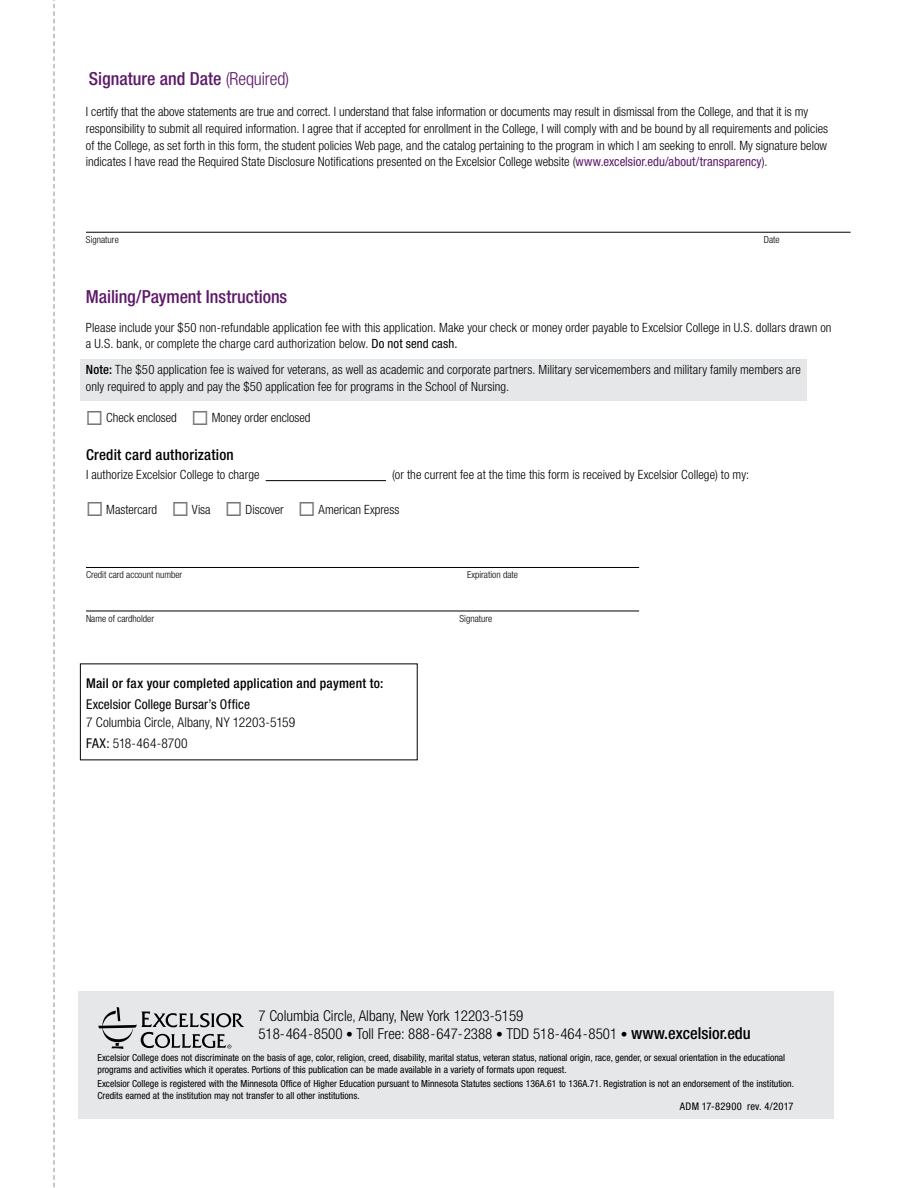
<style>
.page{position:relative;width:918px;height:1188px;background:#fff}
.page>*{position:absolute;margin:0;border:0;box-sizing:border-box;transform-origin:0 0}
.Level_1{font:500 condensed 18px "Helvetica Neue LT Std";letter-spacing:-.005em;color:#5d196a}
.Level_2{font:500 condensed 18px "Helvetica Neue LT Std";color:#5d196a}
.t1{font:300 condensed 15px/18px "Helvetica Neue LT Std";color:#000}
.Level_2-2{font:500 condensed 15px "Helvetica Neue LT Std";letter-spacing:.015em;color:#000}
.Level_2-3{font:300 condensed 13.5px "Helvetica Neue LT Std";color:#000}
.Level_2-4{font:500 condensed 13.5px "Helvetica Neue LT Std";letter-spacing:.02em;color:#000}
.Level_2-5{font:condensed 13.5px "Helvetica Neue LT Std";letter-spacing:.005em;color:#000}
.Level_2-6{font:300 condensed 12.75px/16.8px "Helvetica Neue LT Std";color:#000}
.Level_1-2{font:300 condensed 12.75px/16.5px "Helvetica Neue LT Std";letter-spacing:.005em;color:#000}
.Concentration_Area_o{font:condensed 10.5px "Helvetica Neue LT Std";letter-spacing:.025em;color:#000}
.t2{font:condensed 9.75px/12px "Helvetica Neue LT Std";color:#000}
.Rule_above_text{font:300 condensed 9.75px "Helvetica Neue LT Std";color:#000}
.s1{font-weight:300}
.s2{font-weight:400;color:#5d196a}
.s3{font-weight:400}
.s4{font-weight:500}
.s5{color:#77787b}
.s6{font-size:13.5px}
.s7{font-weight:500;font-size:16.5px}
</style>
<div class="page">
<hr style="left:86px;top:232px;width:765px;height:1px;background:#000">
<div style="left:80px;top:359px;width:727px;height:41px;background:#e6e7e8"></div>
<hr style="left:266px;top:480px;width:120px;height:1px;background:#000">
<hr style="left:86px;top:567px;width:553px;height:1px;background:#000">
<hr style="left:86px;top:611px;width:553px;height:1px;background:#000">
<svg style="left:53px;top:0;width:2px;height:1188px"></svg>
<div style="left:79px;top:992px;width:755px;height:127px;background:#e6e7e8"></div>
<svg style="left:98px;top:1007px;width:146px;height:42px"></svg>
<p class="Level_2" style="left:89px;top:68px;width:202px">Signature and Date <span class="s1">(Required)</span></p>
<p class="Level_2-6" style="left:86px;top:103px;width:744px">I certify that the above statements are true and correct. I understand that false information or documents may result in dismissal from the College, and that it is my responsibility to submit all required information. I agree that if accepted for enrollment in the College, I will comply with and be bound by all requirements and policies of the College, as set forth in this form, the student policies Web page, and the catalog pertaining to the program in which I am seeking to enroll. My signature below indicates I have read the Required State Disclosure Notifications presented on the Excelsior College website (<span class="s2">www.excelsior.edu/about/transparency</span>).</p>
<p class="Rule_above_text" style="left:86px;top:234px;width:34px">Signature</p>
<p class="Rule_above_text" style="left:764px;top:234px;width:17px">Date</p>
<p class="Level_1" style="left:86px;top:286px;width:203px">Mailing/Payment Instructions</p>
<p class="Level_2-6" style="left:86px;top:319px;width:747px">Please include your $50 non-refundable application fee with this application. Make your check or money order payable to Excelsior College in U.S. dollars drawn on a U.S. bank, or complete the charge card authorization below. <span class="s3">Do not send cash.</span></p>
<p class="Level_1-2" style="left:86px;top:361px;width:716px"><span class="s4">Note:</span> The $50 application fee is waived for veterans, as well as academic and corporate partners. Military servicemembers and military family members are only required to apply and pay the $50 application fee for programs in the School of Nursing.</p>
<p class="Level_2-6" style="left:86px;top:409px;width:226px"><span class="s5">◻</span> Check enclosed <span class="s5">◻</span> Money order enclosed</p>
<p class="Level_2-2" style="left:86px;top:446px;width:149px">Credit card authorization</p>
<p class="Level_2-6" style="left:86px;top:466px;width:175px">I authorize Excelsior College to charge</p>
<p class="Level_2-6" style="left:392px;top:466px;width:359px">(or the current fee at the time this form is received by Excelsior College) to my:</p>
<p class="Level_2-6" style="left:86px;top:501px;width:315px"><span class="s5">◻</span> Mastercard <span class="s5">◻</span> Visa <span class="s5">◻</span> Discover <span class="s5">◻</span> American Express</p>
<p class="Rule_above_text" style="left:86px;top:569px;width:98px">Credit card account number</p>
<p class="Rule_above_text" style="left:467px;top:569px;width:52px">Expiration date</p>
<p class="Rule_above_text" style="left:86px;top:613px;width:70px">Name of cardholder</p>
<p class="Rule_above_text" style="left:460px;top:613px;width:34px">Signature</p>
<p class="Level_2-4" style="left:86px;top:675px;width:299px">Mail or fax your completed application and payment to:</p>
<p class="Level_2-5" style="left:86px;top:696px;width:166px">Excelsior College Bursar’s Office</p>
<p class="Level_2-3" style="left:86px;top:714px;width:211px">7 Columbia Circle, Albany, NY 12203-5159</p>
<p class="Level_2-3" style="left:86px;top:735px;width:103px"><span class="s3">FAX:</span> 518-464-8700</p>
<p class="t1" style="left:258px;top:1006px;width:494px">7 Columbia Circl<span class="s6">e,</span> Albany, New York 12203-5159<br>518-464-8500 <span class="s6">•</span> Toll Free: 888-647-2388 <span class="s6">•</span> TDD 518-464-8501 <span class="s6">•</span> <span class="s7">www.excelsior.edu</span></p>
<p class="t2" style="left:98px;top:1052px;width:689px">Excelsior College does not discriminate on the basis of age, color, religion, creed, disability, marital status, veteran status, national origin, race, gender, or sexual orientation in the educational programs and activities which it operates. Portions of this publication can be made available in a variety of formats upon request.</p>
<p class="t2" style="left:98px;top:1077px;width:698px">Excelsior College is registered with the Minnesota Office of Higher Education pursuant to Minnesota Statutes sections 136A.61 to 136A.71. Registration is not an endorsement of the institution.<br>Credits earned at the institution may not transfer to all other institutions.</p>
<p class="Concentration_Area_o" style="left:680px;top:1101px;width:115px">ADM 17-82900 rev. 4/2017</p>
</div>
